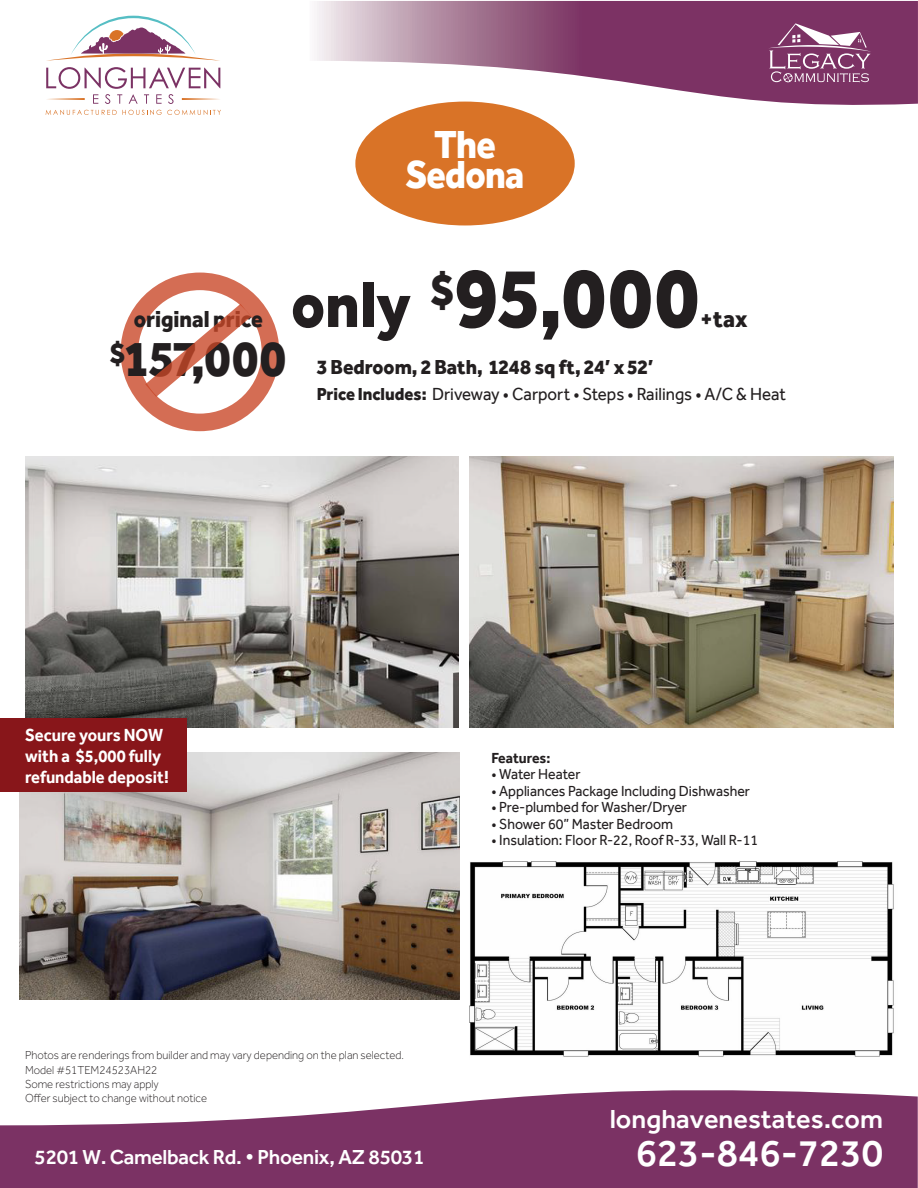
<style>
.page{position:relative;width:918px;height:1188px;background:#fff}
.page>*{position:absolute;margin:0;border:0;box-sizing:border-box;transform-origin:0 0}
.t1{font:800 88.05px "Effra";color:#231f20;scale:.92 1}
.t2{font:800 52.2px "Effra";color:#231f20;scale:.92 1}
.t3{font:800 40.5px/30px "Effra";letter-spacing:-.02em;color:#fff;text-align:center;scale:.9 1}
.t4{font:500 39px "Effra";color:#fff}
.t5{font:500 27px "Effra";color:#fff}
.t6{font:800 24.75px "Effra";color:#231f20;scale:.92 1}
.t7{font:800 24px "Effra";color:#231f20;scale:.92 1}
.t8{font:500 21px "Effra";letter-spacing:-.015em;color:#fff}
.t9{font:800 21px "Effra";color:#231f20;scale:.94 1}
.t10{font:18px "Effra";color:#231f20;scale:.94 1}
.t11{font:700 18px/21px "Effra";color:#fff;scale:.92 1}
.t12{font:15px "Effra";color:#231f20;scale:.94 1}
.t13{font:700 15px "Effra";color:#231f20;scale:.94 1}
.t14{font:300 12px/14.2px "Effra";color:#231f20;scale:.94 1}
.s1{font-size:66px}
.s2{font-weight:800}
</style>
<div class="page">
<img style="left:25px;top:456px;width:434px;height:271px">
<img style="left:470px;top:456px;width:424px;height:271px">
<img style="left:19px;top:753px;width:440px;height:247px">
<div style="left:355px;top:102px;width:220px;height:123px;background:#d97327;border-radius:50%"></div>
<svg style="left:0;top:1090px;width:918px;height:98px;fill:#7b3264"></svg>
<svg style="left:317px;top:1px;width:601px;height:113px"></svg>
<svg style="left:46px;top:110px;width:71px;height:5px"></svg>
<svg style="left:123px;top:110px;width:98px;height:5px"></svg>
<svg style="left:46px;top:67px;width:175px;height:37px"></svg>
<svg style="left:47px;top:16px;width:173px;height:45px"></svg>
<svg style="left:121px;top:273px;width:158px;height:158px"></svg>
<div style="left:0;top:718px;width:187px;height:74px;background:#88161a"></div>
<svg style="left:768px;top:23px;width:103px;height:59px;background:#996087"></svg>
<img style="left:470px;top:861px;width:424px;height:196px">
<h3 class="t3" style="left:406px;top:128px;width:133px">The<br>Sedona</h3>
<h1 class="t1" style="left:291px;top:243px;width:446px"><span class="s1">only</span> <sup>$</sup>95,000</h1>
<h3 class="t7" style="left:134px;top:304px;width:142px">original price</h3>
<h2 class="t2" style="left:110px;top:326px;width:194px"><sup>$</sup>157,000</h2>
<h3 class="t6" style="left:700px;top:303px;width:53px">+tax</h3>
<h3 class="t9" style="left:317px;top:354px;width:360px">3 Bedroom, 2 Bath, 1248 sq ft, 24’ x 52’</h3>
<h3 class="t10" style="left:317px;top:383px;width:501px"><span class="s2">Price Includes:</span> Driveway • Carport • Steps • Railings • A/C &amp; Heat</h3>
<h3 class="t11" style="left:25px;top:724px;width:158px">Secure yours NOW with a $5,000 fully refundable deposit!</h3>
<p class="t14" style="left:25px;top:1048px;width:405px">Photos are renderings from builder and may vary depending on the plan selected.<br>Model #51TEM24523AH22<br>Some restrictions may apply<br>Offer subject to change without notice</p>
<p class="t13" style="left:491px;top:749px;width:64px">Features:</p>
<p class="t12" style="left:491px;top:765px;width:96px">• Water Heater</p>
<p class="t12" style="left:491px;top:782px;width:277px">• Appliances Package Including Dishwasher</p>
<p class="t12" style="left:491px;top:798px;width:210px">• Pre-plumbed for Washer/Dryer</p>
<p class="t12" style="left:491px;top:815px;width:195px">• Shower 60” Master Bedroom</p>
<p class="t12" style="left:491px;top:831px;width:285px">• Insulation: Floor R-22, Roof R-33, Wall R-11</p>
<h3 class="t5" style="left:610px;top:1103px;width:275px">longhavenestates.com</h3>
<h3 class="t8" style="left:35px;top:1145px;width:391px">5201 W. Camelback Rd. • Phoenix, AZ 85031</h3>
<h3 class="t4" style="left:636px;top:1129px;width:249px">623-846-7230</h3>
</div>
